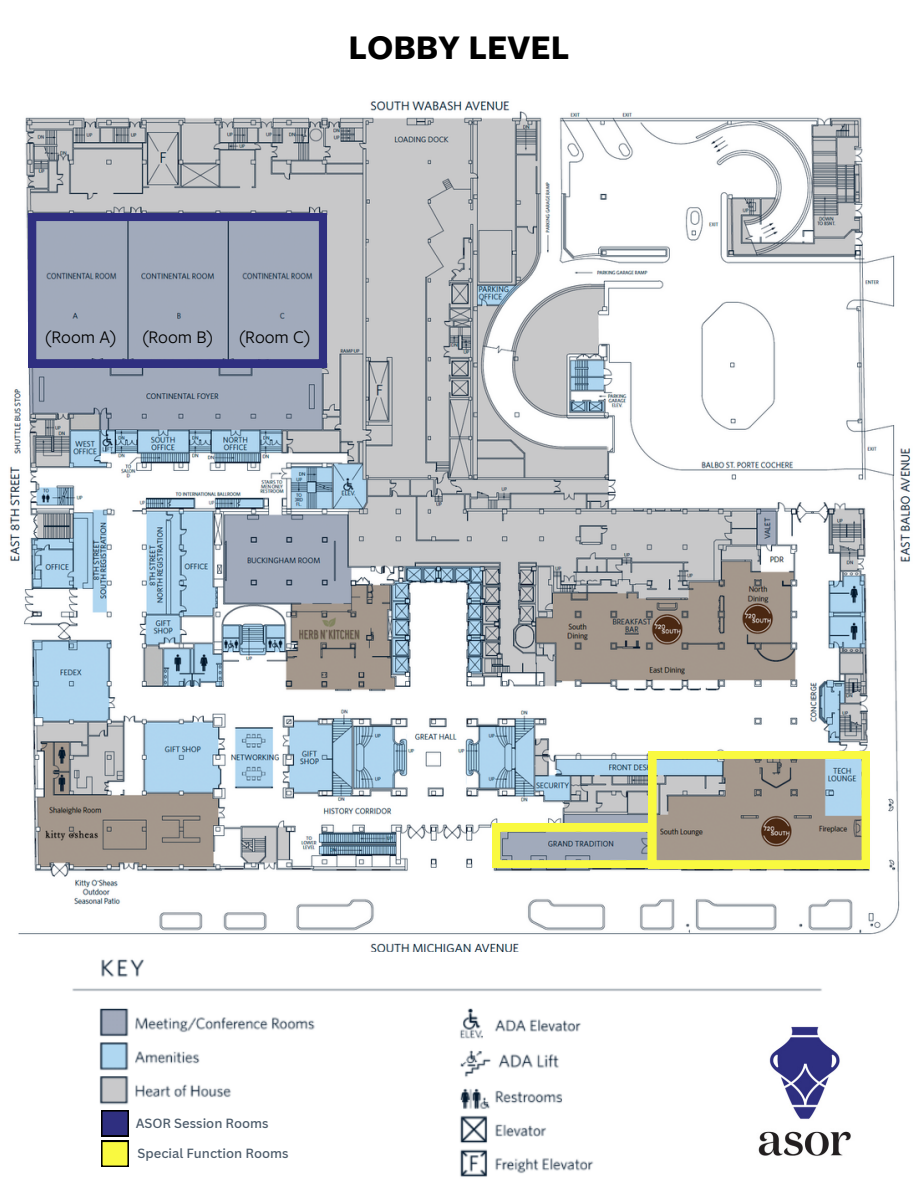
<style>
.page{position:relative;width:918px;height:1188px;background:#fff}
.page>*{position:absolute;margin:0;border:0;box-sizing:border-box;transform-origin:0 0}
.t1{font:700 36px "Freight Sans Pro";color:#000}
.t2{font:18.45px "Freight Sans Pro";color:#000}
.t3{font:500 12.9px "Canva Sans";color:#4e5d6c}
</style>
<div class="page">
<img style="left:9px;top:101px;width:902px;height:851px">
<svg style="left:28px;top:213px;width:299px;height:154px;background:#8c94af"></svg>
<img style="left:43px;top:267px;width:76px;height:20px">
<img style="left:239px;top:267px;width:76px;height:20px">
<svg style="left:492px;top:751px;width:377px;height:117px;background:#b4b798"></svg>
<img style="left:72px;top:959px;width:750px;height:218px">
<div style="left:101px;top:1110px;width:28px;height:26px;background:#000"></div>
<img style="left:724px;top:1013px;width:127px;height:164px">
<div style="left:101px;top:1141px;width:28px;height:26px;background:#000"></div>
<svg style="left:101px;top:1111px;width:27px;height:55px"></svg>
<p class="t1" style="left:349px;top:23px;width:222px">LOBBY LEVEL</p>
<p class="t2" style="left:45px;top:324px;width:73px">(Room A)</p>
<p class="t2" style="left:142px;top:324px;width:73px">(Room B)</p>
<p class="t2" style="left:239px;top:324px;width:73px">(Room C)</p>
<p class="t3" style="left:136px;top:1114px;width:135px">ASOR Session Rooms</p>
<p class="t3" style="left:138px;top:1144px;width:153px">Special Function Rooms</p>
</div>
